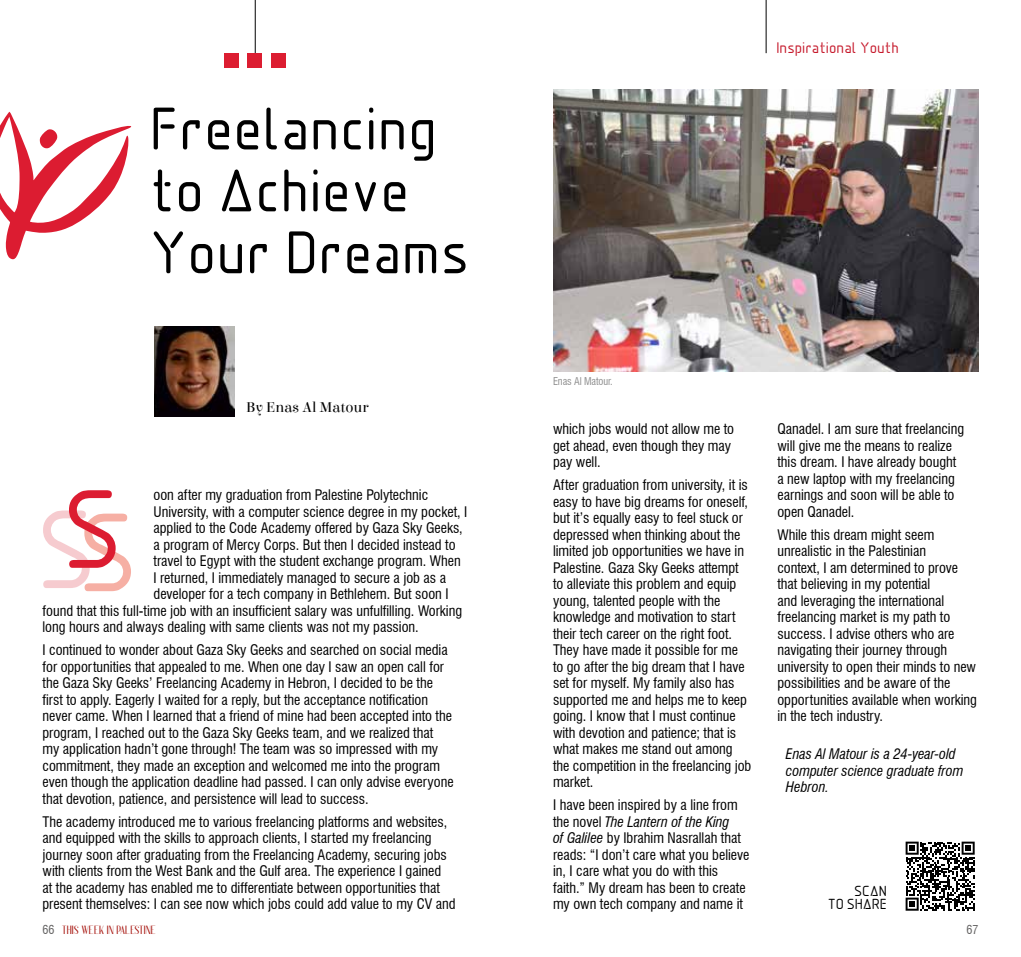
<style>
.page{position:relative;width:1021px;height:957px;background:#fff}
.page>*{position:absolute;margin:0;border:0;box-sizing:border-box;transform-origin:0 0}
.t1{font:55.5px/61.9px "Aadhunik";color:#000}
.t2{font:15px "Elsie";color:#000}
.t3{font:condensed 14.25px/16.5px "Swiss 721 BT";color:#000}
.t4{font:italic condensed 14.25px/16.5px "Swiss 721 BT";color:#000}
.t5{font:14.25px "Aadhunik";color:#c61a2c}
.t6{font:13.5px/13.8px "Aadhunik";letter-spacing:-.01em;color:#000;text-align:right}
.t7{font:700 12px "Anteric";color:#a6120c}
.t8{font:condensed 12px "Swiss 721 BT";color:#646363}
.t9{font:condensed 10.5px "Swiss 721 BT";letter-spacing:-.01em;color:#686868}
.s1{font-style:italic}
.s2{font-family:"Swiss 721 BT";font-weight:400;font-stretch:condensed;color:#646363}
</style>
<div class="page">
<hr style="left:765px;top:0;width:1px;height:53px;background:#000">
<hr style="left:255px;top:0;width:1px;height:53px;background:#000">
<div style="left:247px;top:53px;width:15px;height:15px;background:#dc1d31"></div>
<div style="left:224px;top:53px;width:15px;height:15px;background:#dc1d31"></div>
<div style="left:271px;top:53px;width:15px;height:15px;background:#dc1d31"></div>
<img style="left:154px;top:326px;width:80px;height:90px">
<svg style="left:0;top:112px;width:131px;height:148px"></svg>
<img style="left:553px;top:89px;width:425px;height:283px">
<svg style="left:43px;top:490px;width:88px;height:101px"></svg>
<svg style="left:905px;top:841px;width:69px;height:69px"></svg>
<h1 class="t1" style="left:154px;top:90px;width:321px">Freelancing to Achieve<br>Your Dreams</h1>
<p class="t2" style="left:246px;top:399px;width:124px">By Enas Al Matour</p>
<p class="t3" style="left:153px;top:487px;width:276px">oon after my graduation from Palestine Polytechnic</p>
<p class="t3" style="left:153px;top:503px;width:315px">University, with a computer science degree in my pocket, I</p>
<p class="t3" style="left:153px;top:520px;width:311px">applied to the Code Academy offered by Gaza Sky Geeks,</p>
<p class="t3" style="left:153px;top:536px;width:303px">a program of Mercy Corps. But then I decided instead to</p>
<p class="t3" style="left:153px;top:553px;width:309px">travel to Egypt with the student exchange program. When</p>
<p class="t3" style="left:153px;top:569px;width:294px">I returned, I immediately managed to secure a job as a</p>
<p class="t3" style="left:153px;top:586px;width:296px">developer for a tech company in Bethlehem. But soon I</p>
<p class="t3" style="left:43px;top:602px;width:421px">found that this full-time job with an insufficient salary was unfulfilling. Working</p>
<p class="t3" style="left:43px;top:619px;width:378px">long hours and always dealing with same clients was not my passion.</p>
<p class="t3" style="left:43px;top:642px;width:412px">I continued to wonder about Gaza Sky Geeks and searched on social media for opportunities that appealed to me. When one day I saw an open call for the Gaza Sky Geeks’ Freelancing Academy in Hebron, I decided to be the first to apply. Eagerly I waited for a reply, but the acceptance notification never came. When I learned that a friend of mine had been accepted into the program, I reached out to the Gaza Sky Geeks team, and we realized that my application hadn’t gone through! The team was so impressed with my commitment, they made an exception and welcomed me into the program even though the application deadline had passed. I can only advise everyone that devotion, patience, and persistence will lead to success.</p>
<p class="t3" style="left:43px;top:813px;width:414px">The academy introduced me to various freelancing platforms and websites, and equipped with the skills to approach clients, I started my freelancing journey soon after graduating from the Freelancing Academy, securing jobs with clients from the West Bank and the Gulf area. The experience I gained<br>at the academy has enabled me to differentiate between opportunities that present themselves: I can see now which jobs could add value to my CV and</p>
<p class="t5" style="left:777px;top:35px;width:124px">Inspirational Youth</p>
<p class="t9" style="left:553px;top:375px;width:61px">Enas Al Matour.</p>
<p class="t3" style="left:553px;top:421px;width:183px">which jobs would not allow me to get ahead, even though they may pay well.</p>
<p class="t3" style="left:553px;top:477px;width:200px">After graduation from university, it is easy to have big dreams for oneself, but it’s equally easy to feel stuck or depressed when thinking about the limited job opportunities we have in Palestine. Gaza Sky Geeks attempt to alleviate this problem and equip young, talented people with the knowledge and motivation to start their tech career on the right foot.<br>They have made it possible for me to go after the big dream that I have set for myself. My family also has supported me and helps me to keep going. I know that I must continue with devotion and patience; that is what makes me stand out among the competition in the freelancing job market.</p>
<p class="t3" style="left:553px;top:796px;width:198px">I have been inspired by a line from the novel <span class="s1">The Lantern of the King<br>of Galilee</span> by Ibrahim Nasrallah that reads: “I don’t care what you believe in, I care what you do with this faith.” My dream has been to create my own tech company and name it</p>
<p class="t3" style="left:777px;top:421px;width:188px">Qanadel. I am sure that freelancing will give me the means to realize this dream. I have already bought a new laptop with my freelancing earnings and soon will be able to open Qanadel.</p>
<p class="t3" style="left:777px;top:526px;width:201px">While this dream might seem unrealistic in the Palestinian<br>context, I am determined to prove that believing in my potential<br>and leveraging the international freelancing market is my path to success. I advise others who are navigating their journey through university to open their minds to new possibilities and be aware of the opportunities available when working in the tech industry.</p>
<p class="t4" style="left:786px;top:745px;width:179px">Enas Al Matour is a 24-year-old computer science graduate from<br>Hebron.</p>
<p class="t6" style="left:828px;top:881px;width:61px">SCAN<br>TO SHARE</p>
<p class="t7" style="left:43px;top:924px;width:115px"><span class="s2">66</span> THIS WEEK IN PALESTINE</p>
<p class="t8" style="left:966px;top:922px;width:13px">67</p>
</div>
